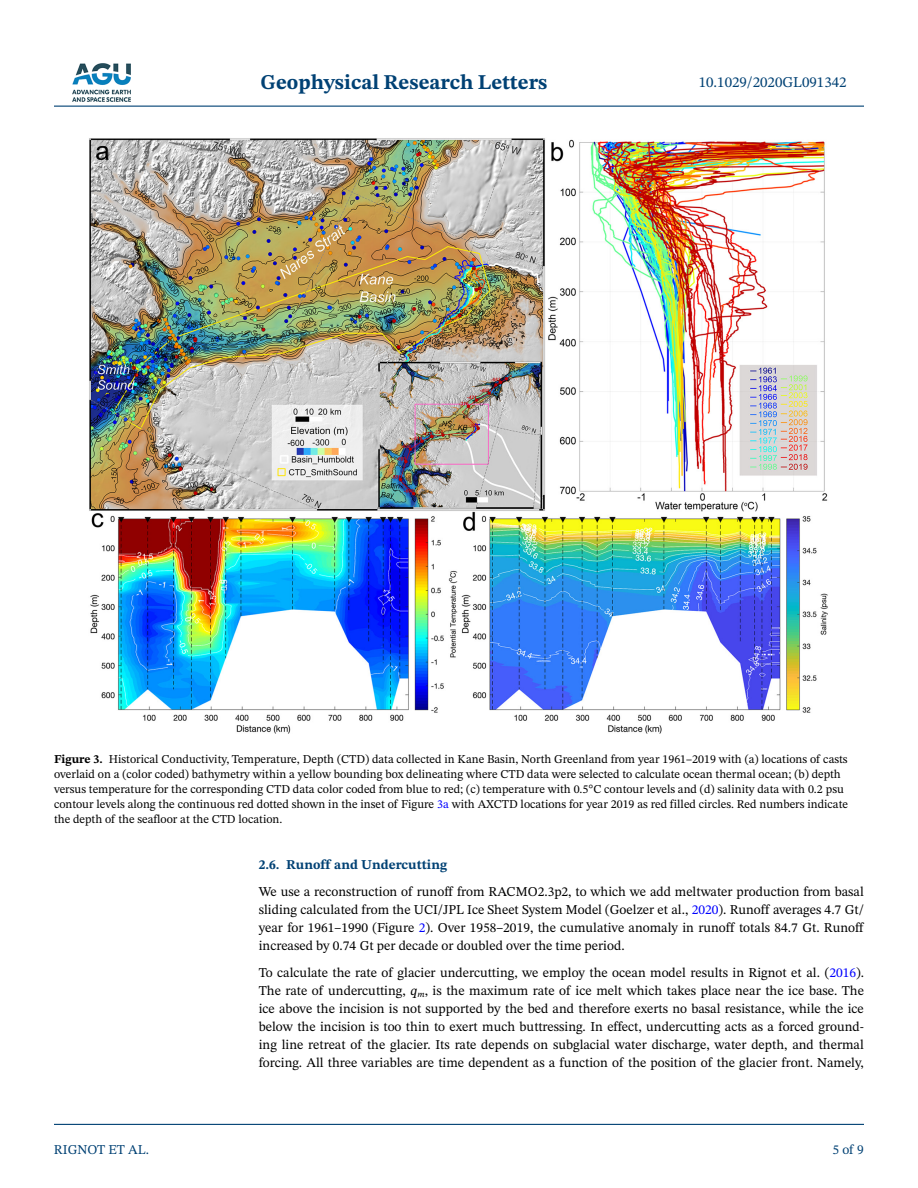
<style>
.page{position:relative;width:918px;height:1188px;background:#fff}
.page>*{position:absolute;margin:0;border:0;box-sizing:border-box;transform-origin:0 0}
.t1{font:700 21px "STIX Two Text";color:#004174}
.t2{font:15px "STIX Two Text";color:#004174}
.t3{font:13.5px/18px "STIX Two Text";color:#000;text-align:justify}
.t4{font:700 13.5px "STIX Two Text";color:#004174}
.t5{font:13.5px "STIX Two Text";color:#004174}
.t6{font:12px/15px "STIX Two Text";color:#000}
.s1{font-weight:700}
.s2{color:#00f}
.s3{font-style:italic}
</style>
<div class="page">
<hr style="left:54px;top:106px;width:810px;height:1px;background:#004174">
<hr style="left:54px;top:1124px;width:810px;height:1px;background:#004174">
<img style="left:72px;top:63px;width:59px;height:39px">
<img style="left:89px;top:138px;width:739px;height:596px">
<h1 class="t1" style="left:261px;top:67px;width:288px">Geophysical Research Letters</h1>
<p class="t2" style="left:699px;top:72px;width:149px">10.1029/2020GL091342</p>
<p class="t6" style="left:54px;top:752px;width:796px"><span class="s1">Figure 3.</span> Historical Conductivity, Temperature, Depth (CTD) data collected in Kane Basin, North Greenland from year 1961–2019 with (a) locations of casts overlaid on a (color coded) bathymetry within a yellow bounding box delineating where CTD data were selected to calculate ocean thermal ocean; (b) depth versus temperature for the corresponding CTD data color coded from blue to red; (c) temperature with 0.5°C contour levels and (d) salinity data with 0.2 psu contour levels along the continuous red dotted shown in the inset of Figure <span class="s2">3a</span> with AXCTD locations for year 2019 as red filled circles. Red numbers indicate the depth of the seafloor at the CTD location.</p>
<p class="t5" style="left:54px;top:1140px;width:97px">RIGNOT ET AL.</p>
<p class="t4" style="left:259px;top:855px;width:190px">2.6. Runoff and Undercutting</p>
<p class="t3" style="left:259px;top:883px;width:607px">We use a reconstruction of runoff from RACMO2.3p2, to which we add meltwater production from basal sliding calculated from the UCI/JPL Ice Sheet System Model (Goelzer et al., <span class="s2">2020</span>). Runoff averages 4.7 Gt/ year for 1961–1990 (Figure <span class="s2">2</span>). Over 1958–2019, the cumulative anomaly in runoff totals 84.7 Gt. Runoff increased by 0.74 Gt per decade or doubled over the time period.</p>
<p class="t3" style="left:259px;top:964px;width:607px">To calculate the rate of glacier undercutting, we employ the ocean model results in Rignot et al. (<span class="s2">2016</span>).<br>The rate of undercutting, <span class="s3">q</span><sub>m</sub>, is the maximum rate of ice melt which takes place near the ice base. The ice above the incision is not supported by the bed and therefore exerts no basal resistance, while the ice below the incision is too thin to exert much buttressing. In effect, undercutting acts as a forced ground&shy;ing line retreat of the glacier. Its rate depends on subglacial water discharge, water depth, and thermal forcing. All three variables are time dependent as a function of the position of the glacier front. Namely,</p>
<p class="t5" style="left:833px;top:1140px;width:33px">5 of 9</p>
</div>
